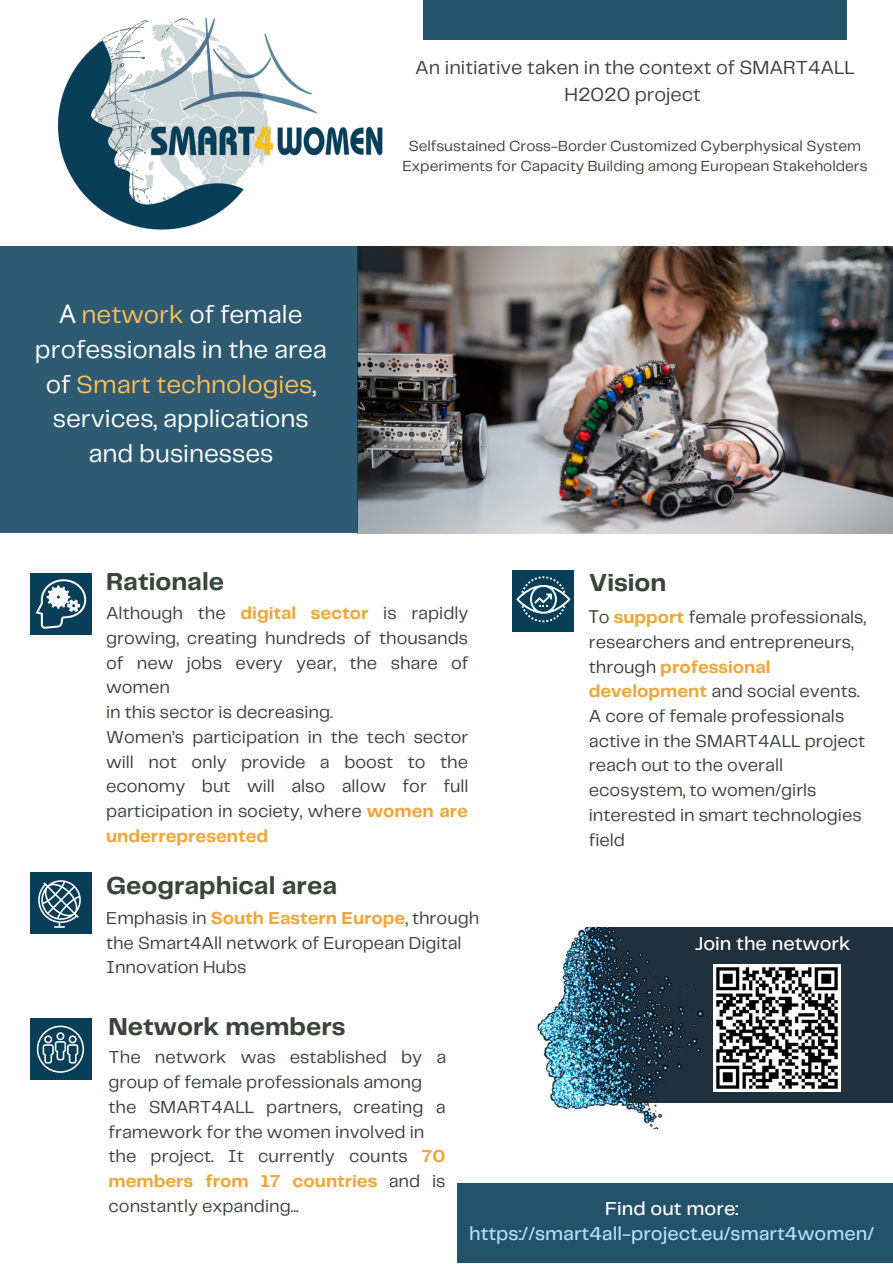
<style>
.page{position:relative;width:893px;height:1264px;background:#fff}
.page>*{position:absolute;margin:0;border:0;box-sizing:border-box;transform-origin:0 0}
.t1{font:25.65px/34.8px "Telegraf";color:#fff;text-align:center}
.t2{font:700 25.5px "Telegraf";color:#394538}
.t3{font:19.65px/27px "Telegraf";color:#394538;text-align:center}
.t4{font:500 19.5px "Telegraf";color:#a9e5f8}
.t5{font:500 19.5px "Telegraf";color:#fff}
.t6{font:18px/24.8px "Telegraf";color:#394538}
.t7{font:15.15px/20.2px "Telegraf";color:#394538;text-align:center}
.s1{font-family:"Noto Sans"}
.s2{color:#ffbd59}
.s3{font-weight:700;color:#efa73a}
</style>
<div class="page">
<img style="left:357px;top:246px;width:535px;height:287px">
<div style="left:0;top:246px;width:357px;height:287px;background:#2e5b71"></div>
<div style="left:423px;top:0;width:423px;height:40px;background:#235269"></div>
<div style="left:457px;top:1182px;width:435px;height:80px;background:#235269"></div>
<img style="left:58px;top:19px;width:325px;height:211px">
<div style="left:30px;top:573px;width:61px;height:62px;background:#093e58"></div>
<div style="left:512px;top:570px;width:62px;height:61px;background:#093e58"></div>
<div style="left:30px;top:871px;width:61px;height:62px;background:#093e58"></div>
<div style="left:30px;top:1018px;width:61px;height:62px;background:#093e58"></div>
<div style="left:586px;top:927px;width:306px;height:175px;background:#20303c"></div>
<img style="left:537px;top:927px;width:180px;height:201px">
<img style="left:713px;top:964px;width:127px;height:127px">
<svg style="left:38px;top:880px;width:43px;height:47px"></svg>
<svg style="left:36px;top:579px;width:50px;height:49px"></svg>
<svg style="left:37px;top:1025px;width:47px;height:47px"></svg>
<svg style="left:516px;top:576px;width:54px;height:46px"></svg>
<h1 class="t1" style="left:35px;top:298px;width:293px"><span class="s1">Α</span> <span class="s2">network</span> of female professionals in the area of <span class="s2">Smart technologies</span>, services, applications and businesses</h1>
<p class="t3" style="left:415px;top:55px;width:441px">An initiative taken in the context of SMART4ALL<br>H2020 project</p>
<p class="t7" style="left:402px;top:136px;width:466px">Selfsustained Cross-Border Customized Cyberphysical System<br>Experiments for Capacity Building among European Stakeholders</p>
<h2 class="t2" style="left:106px;top:570px;width:119px">Rationale</h2>
<p class="t6" style="left:106px;top:602px;width:364px">Although the <span class="s3">digital sector</span> is rapidly growing, creating hundreds of thousands of new jobs every year, the share of women<br>in this sector is decreasing.<br>Women’s participation in the tech sector will not only provide a boost to the economy but will also allow for full participation in society, where <span class="s3">women are underrepresented</span></p>
<h2 class="t2" style="left:106px;top:874px;width:232px">Geographical area</h2>
<p class="t6" style="left:106px;top:906px;width:375px">Emphasis in <span class="s3">South Eastern Europe</span>, through the Smart4All network of European Digital<br>Innovation Hubs</p>
<h2 class="t2" style="left:108px;top:1015px;width:238px">Network members</h2>
<h2 class="t2" style="left:588px;top:571px;width:79px">Vision</h2>
<p class="t6" style="left:588px;top:605px;width:279px"><span class="s1">Τ</span>o <span class="s3">support</span> female professionals, researchers and entrepreneurs, through <span class="s3">professional development</span> and social events.<br>A core of female professionals active in the SMART4ALL project reach out to the overall ecosystem, to women/girls interested in smart technologies field</p>
<p class="t5" style="left:695px;top:935px;width:157px">Join the network</p>
<p class="t6" style="left:108px;top:1045px;width:339px">The network was established by a group of female professionals among the SMART4ALL partners, creating a framework for the women involved in the project. It currently counts <span class="s3">70 members from 17 countries</span> and is constantly expanding...</p>
<p class="t5" style="left:605px;top:1200px;width:135px">Find out more:</p>
<p class="t4" style="left:469px;top:1225px;width:406px">https://smart4all-project.eu/smart4women/</p>
</div>
